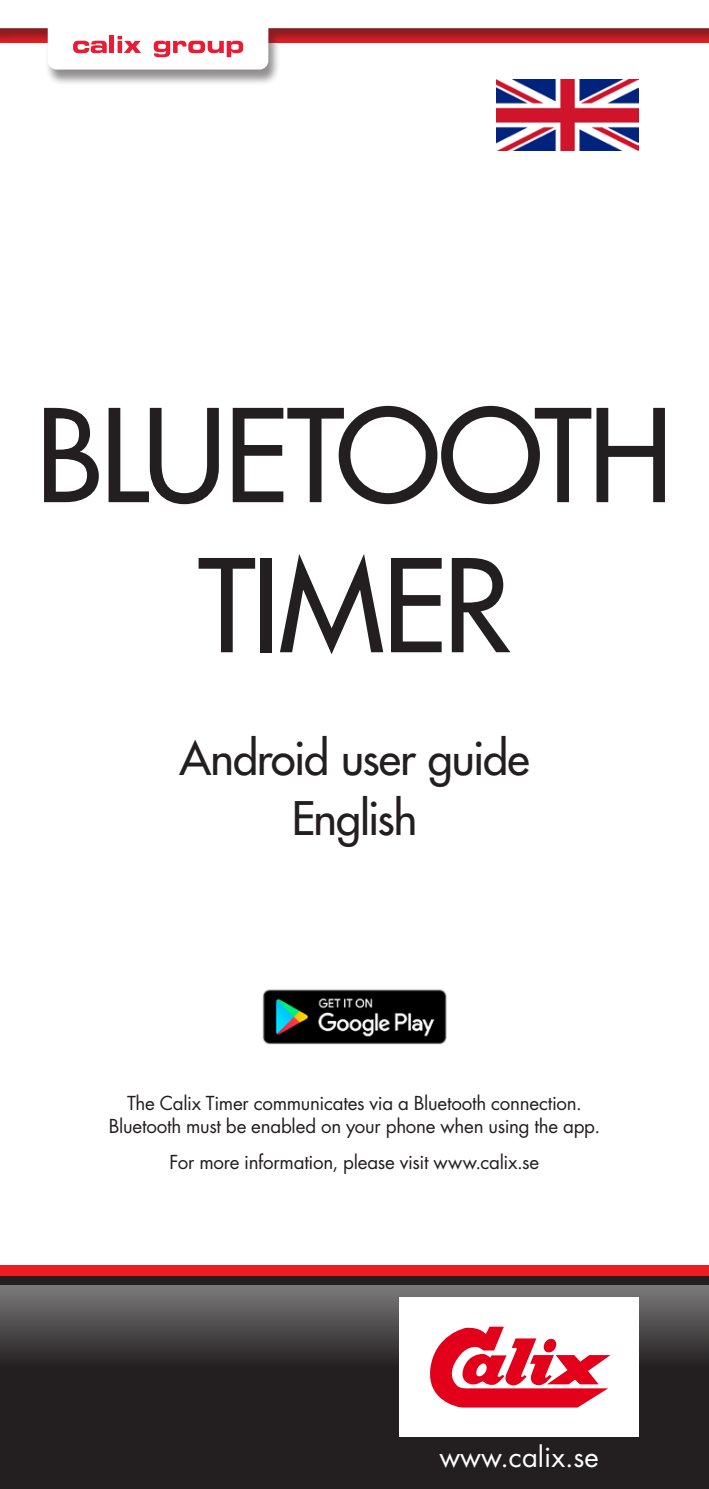
<style>
.page{position:relative;width:709px;height:1489px;background:#fff}
.page>*{position:absolute;margin:0;border:0;box-sizing:border-box;transform-origin:0 0}
.t1{font:125px/150px "Futura";letter-spacing:-.025em;color:#231f20;text-align:center}
.t2{font:45px "Futura";letter-spacing:-.03em;color:#231f20}
.t3{font:27.5px "Futura";color:#fff}
.Calix_Brödtext_2010{font:18.75px/22.5px "Futura";letter-spacing:-.015em;color:#231f20;text-align:center}
</style>
<div class="page">
<img style="left:262px;top:989px;width:185px;height:55px">
<img style="left:497px;top:86px;width:141px;height:64px">
<div style="left:0;top:1264px;width:709px;height:224px;background:#ee1d23"></div>
<div style="left:0;top:1276px;width:709px;height:212px;background:#231f20"></div>
<svg style="left:0;top:1285px;width:709px;height:152px"></svg>
<div style="left:399px;top:1297px;width:239px;height:139px;background:#fff"></div>
<svg style="left:430px;top:1326px;width:180px;height:81px"></svg>
<div style="left:0;top:0;width:709px;height:86px;background:#231f20;opacity:.5"></div>
<svg style="left:0;top:0;width:709px;height:69px"></svg>
<svg style="left:73px;top:41px;width:34px;height:12px"></svg>
<hr style="left:110px;top:36px;width:4px;height:17px;background:#eb1b33">
<svg style="left:118px;top:36px;width:23px;height:17px"></svg>
<svg style="left:154px;top:41px;width:89px;height:16px"></svg>
<p class="t1" style="left:36px;top:380px;width:638px">BLUETOOTH<br>TIMER</p>
<p class="t2" style="left:180px;top:728px;width:351px">Android user guide</p>
<p class="t2" style="left:292px;top:788px;width:127px">English</p>
<p class="Calix_Brödtext_2010" style="left:109px;top:1091px;width:493px">The Calix Timer communicates via a Bluetooth connection.<br>Bluetooth must be enabled on your phone when using the app.</p>
<p class="Calix_Brödtext_2010" style="left:170px;top:1150px;width:371px">For more information, please visit www.calix.se</p>
<p class="t3" style="left:439px;top:1437px;width:161px">www.calix.se</p>
</div>
